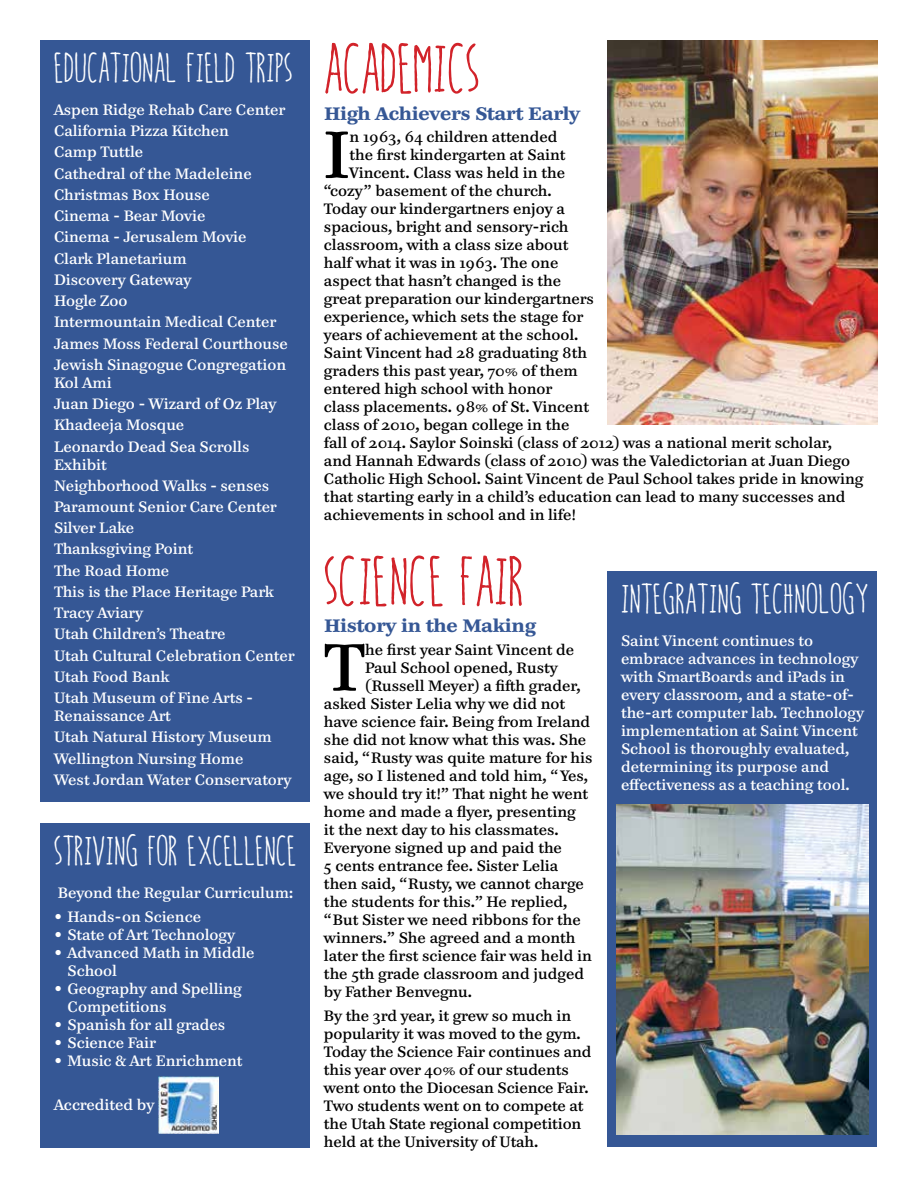
<style>
.page{position:relative;width:918px;height:1188px;background:#fff}
.page>*{position:absolute;margin:0;border:0;box-sizing:border-box;transform-origin:0 0}
.t1{font:66.45px "Paperback 9";color:#000}
.t2{font:60px "hellogoodbye";letter-spacing:-.01em;color:#d2232a}
.t3{font:36px "hellogoodbye";letter-spacing:-.01em;color:#fff}
.t4{font:700 18px "Paperback 6";letter-spacing:-.01em;color:#355795}
.t5{font:15px/18px "Paperback 9";color:#000}
.t6{font:15px/21.3px "Paperback 9";color:#fff}
</style>
<div class="page">
<div style="left:40px;top:823px;width:270px;height:325px;background:#355795"></div>
<img style="left:158px;top:1076px;width:61px;height:58px">
<img style="left:608px;top:40px;width:270px;height:384px">
<div style="left:608px;top:572px;width:270px;height:576px;background:#355795"></div>
<img style="left:616px;top:805px;width:253px;height:330px">
<div style="left:40px;top:40px;width:270px;height:762px;background:#355795"></div>
<h3 class="t3" style="left:54px;top:50px;width:241px">EDUCATIONAL FIELD TRIPS</h3>
<p class="t6" style="left:54px;top:99px;width:235px">Aspen Ridge Rehab Care Center<br>California Pizza Kitchen<br>Camp Tuttle<br>Cathedral of the Madeleine<br>Christmas Box House<br>Cinema - Bear Movie<br>Cinema - Jerusalem Movie<br>Clark Planetarium<br>Discovery Gateway<br>Hogle Zoo<br>Intermountain Medical Center<br>James Moss Federal Courthouse<br>Jewish Sinagogue Congregation</p>
<p class="t6" style="left:54px;top:372px;width:224px">Kol Ami<br>Juan Diego - Wizard of Oz Play<br>Khadeeja Mosque<br>Leonardo Dead Sea Scrolls</p>
<p class="t6" style="left:54px;top:453px;width:242px">Exhibit<br>Neighborhood Walks - senses<br>Paramount Senior Care Center<br>Silver Lake<br>Thanksgiving Point<br>The Road Home<br>This is the Place Heritage Park<br>Tracy Aviary<br>Utah Children’s Theatre<br>Utah Cultural Celebration Center<br>Utah Food Bank<br>Utah Museum of Fine Arts -</p>
<p class="t6" style="left:54px;top:705px;width:239px">Renaissance Art<br>Utah Natural History Museum<br>Wellington Nursing Home<br>West Jordan Water Conservatory</p>
<h3 class="t3" style="left:54px;top:833px;width:244px">STRIVING FOR EXCELLENCE</h3>
<p class="t6" style="left:58px;top:882px;width:237px">Beyond the Regular Curriculum:</p>
<p class="t6" style="left:54px;top:906px;width:149px">• Hands-on Science</p>
<p class="t6" style="left:54px;top:924px;width:183px">• State of Art Technology</p>
<p class="t6" style="left:68px;top:944px;width:189px;line-height:18px;text-indent:-14px">• Advanced Math in Middle<br>School</p>
<p class="t6" style="left:68px;top:980px;width:176px;line-height:18px;text-indent:-14px">• Geography and Spelling<br>Competitions</p>
<p class="t6" style="left:54px;top:1014px;width:173px">• Spanish for all grades</p>
<p class="t6" style="left:54px;top:1032px;width:103px">• Science Fair</p>
<p class="t6" style="left:54px;top:1050px;width:190px">• Music &amp; Art Enrichment</p>
<p class="t6" style="left:54px;top:1094px;width:102px">Accredited by</p>
<h2 class="t2" style="left:324px;top:38px;width:158px">ACADEMICS</h2>
<p class="t4" style="left:324px;top:101px;width:257px">High Achievers Start Early</p>
<h1 class="t1" style="left:324px;top:112px;width:27px">I</h1>
<p class="t5" style="left:350px;top:128px;width:209px">n 1963, 64 children attended</p>
<p class="t5" style="left:350px;top:146px;width:217px">the first kindergarten at Saint</p>
<p class="t5" style="left:350px;top:164px;width:217px">Vincent. Class was held in the</p>
<p class="t5" style="left:324px;top:182px;width:229px">“cozy” basement of the church.</p>
<p class="t5" style="left:324px;top:200px;width:242px">Today our kindergartners enjoy a</p>
<p class="t5" style="left:324px;top:218px;width:246px">spacious, bright and sensory-rich</p>
<p class="t5" style="left:324px;top:236px;width:246px">classroom, with a class size about</p>
<p class="t5" style="left:324px;top:254px;width:236px">half what it was in 1963. The one</p>
<p class="t5" style="left:324px;top:272px;width:239px">aspect that hasn’t changed is the</p>
<p class="t5" style="left:324px;top:290px;width:271px">great preparation our kindergartners</p>
<p class="t5" style="left:324px;top:308px;width:261px">experience, which sets the stage for</p>
<p class="t5" style="left:324px;top:326px;width:256px">years of achievement at the school.</p>
<p class="t5" style="left:324px;top:344px;width:265px">Saint Vincent had 28 graduating 8th</p>
<p class="t5" style="left:324px;top:362px;width:255px">graders this past year, 70% of them</p>
<p class="t5" style="left:324px;top:380px;width:230px">entered high school with honor</p>
<p class="t5" style="left:324px;top:398px;width:267px">class placements. 98% of St. Vincent</p>
<p class="t5" style="left:324px;top:416px;width:247px">class of 2010, began college in the</p>
<p class="t5" style="left:324px;top:434px;width:510px">fall of 2014. Saylor Soinski (class of 2012) was a national merit scholar,</p>
<p class="t5" style="left:324px;top:452px;width:528px">and Hannah Edwards (class of 2010) was the Valedictorian at Juan Diego</p>
<p class="t5" style="left:324px;top:470px;width:541px">Catholic High School. Saint Vincent de Paul School takes pride in knowing</p>
<p class="t5" style="left:324px;top:488px;width:523px">that starting early in a child’s education can lead to many successes and</p>
<p class="t5" style="left:324px;top:506px;width:254px">achievements in school and in life!</p>
<h2 class="t2" style="left:324px;top:551px;width:203px">SCIENCE FAIR</h2>
<p class="t4" style="left:324px;top:614px;width:214px">History in the Making</p>
<h1 class="t1" style="left:324px;top:624px;width:43px">T</h1>
<p class="t5" style="left:365px;top:640px;width:211px">he first year Saint Vincent de</p>
<p class="t5" style="left:365px;top:658px;width:194px">Paul School opened, Rusty</p>
<p class="t5" style="left:365px;top:676px;width:217px">(Russell Meyer) a fifth grader,</p>
<p class="t5" style="left:324px;top:694px;width:243px">asked Sister Lelia why we did not</p>
<p class="t5" style="left:324px;top:712px;width:268px">have science fair. Being from Ireland</p>
<p class="t5" style="left:324px;top:730px;width:264px">she did not know what this was. She</p>
<p class="t5" style="left:324px;top:748px;width:270px">said, “Rusty was quite mature for his</p>
<p class="t5" style="left:324px;top:766px;width:266px">age, so I listened and told him, “ Yes,</p>
<p class="t5" style="left:324px;top:784px;width:266px">we should try it!” That night he went</p>
<p class="t5" style="left:324px;top:802px;width:253px">home and made a flyer, presenting</p>
<p class="t5" style="left:324px;top:820px;width:236px">it the next day to his classmates.</p>
<p class="t5" style="left:324px;top:838px;width:239px">Everyone signed up and paid the</p>
<p class="t5" style="left:324px;top:856px;width:236px">5 cents entrance fee. Sister Lelia</p>
<p class="t5" style="left:324px;top:874px;width:261px">then said, “Rusty, we cannot charge</p>
<p class="t5" style="left:324px;top:892px;width:245px">the students for this.” He replied,</p>
<p class="t5" style="left:324px;top:910px;width:258px">“But Sister we need ribbons for the</p>
<p class="t5" style="left:324px;top:928px;width:253px">winners.” She agreed and a month</p>
<p class="t5" style="left:324px;top:946px;width:269px">later the first science fair was held in</p>
<p class="t5" style="left:324px;top:964px;width:262px">the 5th grade classroom and judged</p>
<p class="t5" style="left:324px;top:982px;width:150px">by Father Benvegnu.</p>
<p class="t5" style="left:324px;top:1007px;width:269px">By the 3rd year, it grew so much in popularity it was moved to the gym.<br>Today the Science Fair continues and this year over 40% of our students went onto the Diocesan Science Fair.<br>Two students went on to compete at the Utah State regional competition held at the University of Utah.</p>
<h3 class="t3" style="left:621px;top:581px;width:250px">INTEGRATING TECHNOLOGY</h3>
<p class="t6" style="left:621px;top:631px;width:245px;line-height:18px">Saint Vincent continues to embrace advances in technology with SmartBoards and iPads in every classroom, and a state-of&shy;the-art computer lab. Technology implementation at Saint Vincent<br>School is thoroughly evaluated, determining its purpose and effectiveness as a teaching tool.</p>
</div>
